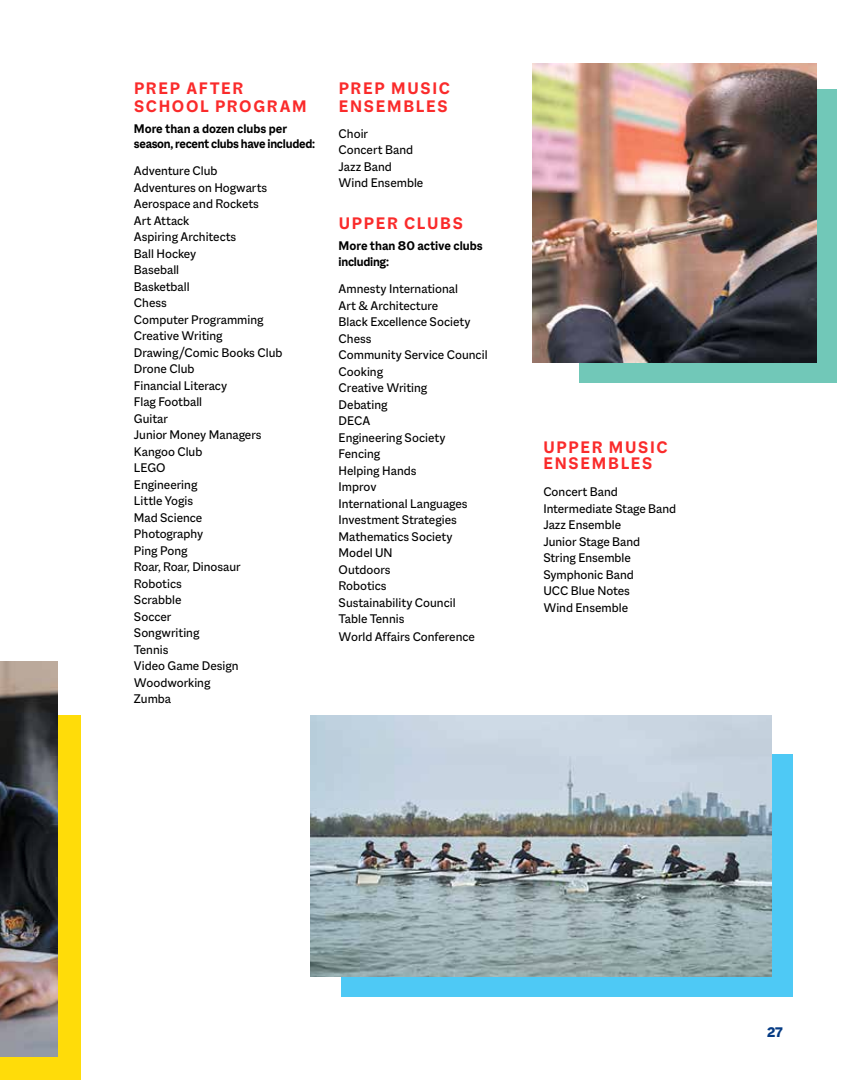
<style>
.page{position:relative;width:864px;height:1080px;background:#fff}
.page>*{position:absolute;margin:0;border:0;box-sizing:border-box;transform-origin:0 0}
.t1{font:700 18px/18px "Macklin Sans";letter-spacing:.095em;color:#fa2b2b}
.t2{font:800 15px "Macklin Sans";color:#053b84}
.t3{font:13.5px/16.5px "Macklin Sans";color:#000}
.t4{font:700 13.5px/15px "Macklin Sans";letter-spacing:-.02em;color:#000}
.t5{font:700 13.5px/16.5px "Macklin Sans";color:#000}
</style>
<div class="page">
<div style="left:579px;top:89px;width:258px;height:293px;background:#71c8b8"></div>
<img style="left:533px;top:64px;width:284px;height:298px">
<div style="left:341px;top:754px;width:452px;height:244px;background:#4ec9f5"></div>
<img style="left:310px;top:716px;width:462px;height:260px">
<div style="left:0;top:716px;width:81px;height:364px;background:#ffdc09"></div>
<img style="left:0;top:662px;width:58px;height:395px">
<h1 class="t1" style="left:134px;top:79px;width:174px">PREP AFTER<br>SCHOOL PROGRAM</h1>
<p class="t4" style="left:134px;top:121px;width:183px">More than a dozen clubs per season, recent clubs have included:</p>
<p class="t3" style="left:134px;top:162px;width:150px">Adventure Club<br>Adventures on Hogwarts<br>Aerospace and Rockets<br>Art Attack<br>Aspiring Architects<br>Ball Hockey<br>Baseball<br>Basketball<br>Chess<br>Computer Programming<br>Creative Writing<br>Drawing/Comic Books Club<br>Drone Club<br>Financial Literacy<br>Flag Football<br>Guitar<br>Junior Money Managers<br>Kangoo Club<br>LEGO<br>Engineering<br>Little Yogis<br>Mad Science<br>Photography<br>Ping Pong<br>Roar, Roar, Dinosaur<br>Robotics<br>Scrabble<br>Soccer<br>Songwriting<br>Tennis<br>Video Game Design<br>Woodworking<br>Zumba</p>
<h1 class="t1" style="left:339px;top:79px;width:113px">PREP MUSIC<br>ENSEMBLES</h1>
<p class="t3" style="left:339px;top:125px;width:86px">Choir<br>Concert Band<br>Jazz Band<br>Wind Ensemble</p>
<h1 class="t1" style="left:339px;top:214px;width:126px">UPPER CLUBS</h1>
<p class="t5" style="left:339px;top:237px;width:146px">More than 80 active clubs including:</p>
<p class="t3" style="left:339px;top:281px;width:150px">Amnesty International<br>Art &amp; Architecture<br>Black Excellence Society<br>Chess<br>Community Service Council<br>Cooking<br>Creative Writing<br>Debating<br>DECA<br>Engineering Society<br>Fencing<br>Helping Hands<br>Improv<br>International Languages<br>Investment Strategies<br>Mathematics Society<br>Model UN<br>Outdoors<br>Robotics<br>Sustainability Council<br>Table Tennis</p>
<p class="t3" style="left:339px;top:628px;width:138px">World Affairs Conference</p>
<h1 class="t1" style="left:543px;top:439px;width:126px;line-height:16.5px">UPPER MUSIC<br>ENSEMBLES</h1>
<p class="t3" style="left:543px;top:483px;width:134px">Concert Band<br>Intermediate Stage Band<br>Jazz Ensemble<br>Junior Stage Band<br>String Ensemble<br>Symphonic Band<br>UCC Blue Notes<br>Wind Ensemble</p>
<p class="t2" style="left:767px;top:1024px;width:17px">27</p>
</div>
